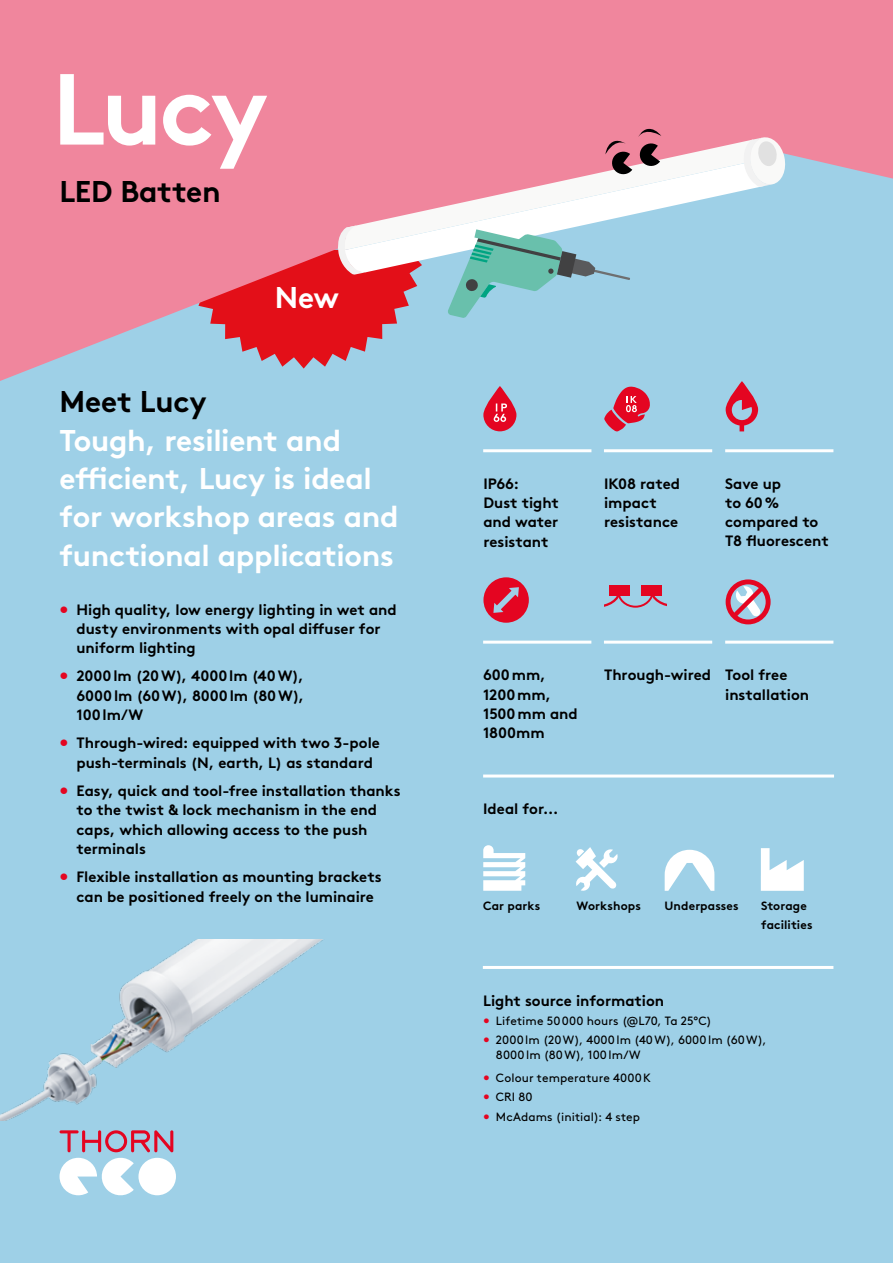
<style>
.page{position:relative;width:893px;height:1263px;background:#9ed0e7}
.page>*{position:absolute;margin:0;border:0;box-sizing:border-box;transform-origin:0 0}
.t1{font:700 100.65px "Brown";color:#fff}
.t2{font:700 30px/38.2px "Brown";letter-spacing:-.01em;color:#fff}
.t3{font:700 30px "Brown";letter-spacing:-.01em;color:#000}
.t4{font:700 15px/19.2px "Brown";color:#000}
.t5{font:12px/14.9px "Brown";letter-spacing:.01em;color:#000}
.t6{font:700 12px/19.2px "Brown";letter-spacing:.01em;color:#000}
.s1{color:#e40521}
</style>
<div class="page">
<svg style="left:0;top:0;width:893px;height:381px;fill:#f0869d"></svg>
<svg style="left:341px;top:139px;width:399px;height:86px;fill:#f0869d"></svg>
<svg style="left:343px;top:163px;width:421px;height:109px"></svg>
<svg style="left:185px;top:225px;width:237px;height:144px"></svg>
<svg style="left:740px;top:136px;width:47px;height:51px"></svg>
<svg style="left:605px;top:138px;width:27px;height:38px"></svg>
<svg style="left:638px;top:126px;width:23px;height:41px"></svg>
<svg style="left:447px;top:229px;width:183px;height:89px"></svg>
<hr style="left:483px;top:966px;width:350px;height:3px;background:#fff">
<hr style="left:483px;top:774px;width:351px;height:3px;background:#fff">
<hr style="left:725px;top:449px;width:108px;height:3px;background:#fff">
<hr style="left:483px;top:449px;width:108px;height:3px;background:#fff">
<hr style="left:604px;top:641px;width:108px;height:3px;background:#fff">
<hr style="left:604px;top:449px;width:108px;height:3px;background:#fff">
<hr style="left:483px;top:641px;width:108px;height:3px;background:#fff">
<svg style="left:726px;top:381px;width:32px;height:50px"></svg>
<svg style="left:483px;top:577px;width:46px;height:46px"></svg>
<svg style="left:604px;top:387px;width:46px;height:44px"></svg>
<hr style="left:725px;top:641px;width:108px;height:3px;background:#fff">
<svg style="left:483px;top:386px;width:33px;height:45px"></svg>
<svg style="left:494px;top:403px;width:13px;height:19px"></svg>
<svg style="left:726px;top:579px;width:45px;height:45px"></svg>
<svg style="left:483px;top:845px;width:42px;height:46px"></svg>
<svg style="left:576px;top:847px;width:42px;height:44px"></svg>
<svg style="left:665px;top:850px;width:49px;height:41px"></svg>
<svg style="left:761px;top:848px;width:43px;height:43px"></svg>
<img style="left:0;top:940px;width:323px;height:180px">
<div style="left:609px;top:586px;width:20px;height:10px;background:#e40521"></div>
<div style="left:641px;top:586px;width:20px;height:10px;background:#e40521"></div>
<svg style="left:604px;top:588px;width:63px;height:20px"></svg>
<div style="left:138px;top:1158px;width:38px;height:37px;background:#fff;border-radius:50%"></div>
<svg style="left:60px;top:1130px;width:113px;height:65px"></svg>
<h1 class="t1" style="left:52px;top:28px;width:217px">Lucy</h1>
<h2 class="t3" style="left:60px;top:167px;width:163px">LED Batten</h2>
<h2 class="t2" style="left:275px;top:276px;width:66px">New</h2>
<h2 class="t3" style="left:60px;top:378px;width:148px">Meet Lucy</h2>
<h2 class="t2" style="left:60px;top:418px;width:341px">Tough, resilient and efficient, Lucy is ideal for workshop areas and functional applications</h2>
<p class="t4" style="left:77px;top:598px;width:322px;text-indent:-17px"><span class="s1">•</span> High quality, low energy lighting in wet and dusty environments with opal diffuser for uniform lighting</p>
<p class="t4" style="left:77px;top:665px;width:229px;text-align:justify;text-indent:-17px"><span class="s1">•</span> 2000lm (20W), 4000lm (40W), 6000lm (60W), 8000lm (80W), 100lm/W</p>
<p class="t4" style="left:77px;top:732px;width:305px;text-indent:-17px"><span class="s1">•</span> Through-wired: equipped with two 3-pole push-terminals (N, earth, L) as standard</p>
<p class="t4" style="left:77px;top:780px;width:326px;text-indent:-17px"><span class="s1">•</span> Easy, quick and tool-free installation thanks to the twist &amp; lock mechanism in the end caps, which allowing access to the push terminals</p>
<p class="t4" style="left:77px;top:866px;width:307px;text-indent:-17px"><span class="s1">•</span> Flexible installation as mounting brackets can be positioned freely on the luminaire</p>
<p class="t4" style="left:483px;top:473px;width:77px">IP66:<br>Dust tight and water resistant</p>
<p class="t4" style="left:604px;top:473px;width:77px">IK08 rated impact resistance</p>
<p class="t4" style="left:725px;top:473px;width:105px">Save up<br>to 60% compared to<br>T8 fluorescent</p>
<p class="t4" style="left:483px;top:664px;width:96px">600mm,<br>1200mm,<br>1500mm and<br>1800mm</p>
<p class="t4" style="left:604px;top:664px;width:108px">Through-wired</p>
<p class="t4" style="left:725px;top:664px;width:85px">Tool free installation</p>
<p class="t4" style="left:483px;top:798px;width:77px">Ideal for...</p>
<p class="t6" style="left:483px;top:895px;width:59px">Car parks</p>
<p class="t6" style="left:577px;top:895px;width:66px">Workshops</p>
<p class="t6" style="left:665px;top:895px;width:76px">Underpasses</p>
<p class="t6" style="left:761px;top:895px;width:53px">Storage facilities</p>
<p class="t4" style="left:483px;top:989px;width:183px">Light source information</p>
<p class="t5" style="left:483px;top:1012px;width:230px"><span class="s1">•</span> Lifetime 50000 hours (@L70, Ta 25°C)</p>
<p class="t5" style="left:496px;top:1031px;width:272px;text-indent:-13px"><span class="s1">•</span> 2000lm (20W), 4000lm (40W), 6000lm (60W),<br>8000lm (80W), 100lm/W</p>
<p class="t5" style="left:483px;top:1070px;width:169px"><span class="s1">•</span> Colour temperature 4000K</p>
<p class="t5" style="left:483px;top:1089px;width:51px"><span class="s1">•</span> CRI 80</p>
<p class="t5" style="left:483px;top:1108px;width:159px"><span class="s1">•</span> McAdams (initial): 4 step</p>
</div>
